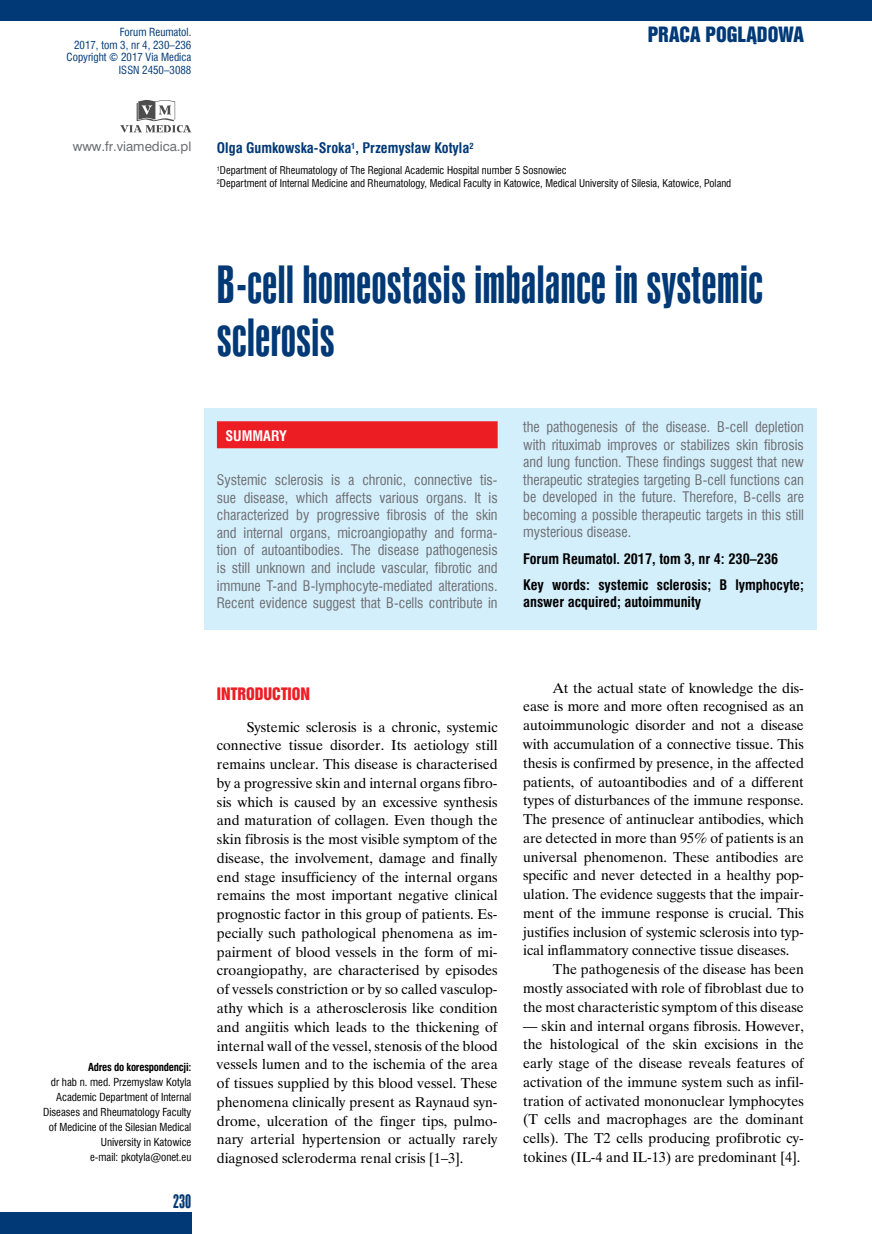
<style>
.page{position:relative;width:872px;height:1234px;background:#fff}
.page>*{position:absolute;margin:0;border:0;box-sizing:border-box;transform-origin:0 0}
.t1{font:48px/52.5px "Swis 924 EU";color:#003976}
.t2{font:19.35px "Swis 921 EU";color:#003976}
.t3{font:18px "Swis 924 EU";color:#003976}
.t4{font:15.75px "Swis 921 EU";color:#ed1d24}
.t5{font:14.25px/18.8px "Time Ibis EE";color:#000;text-align:justify}
.t6{font:14.25px/17.5px "Swis 721 Cn EU";color:#6d6e71;text-align:justify}
.t7{font:700 14.25px/26.1px "Swis 721 Cn EU";color:#000}
.t8{font:700 14.25px "Swis 721 Cn EU";color:#003976}
.t9{font:700 14.25px "Swis 721 Cn EU";color:#fff}
.t10{font:12.3px "Swis 721 PL";color:#6d6e71}
.t11{font:10.95px/12.6px "Swis 721 Cn EU";color:#003976;text-align:right}
.t12{font:10.8px/15px "Swis 721 Cn EU";color:#000;text-align:right}
.t13{font:700 10.8px "Swis 721 Cn EU";letter-spacing:-.02em;color:#000}
.t14{font:10.5px/12.6px "Swis 721 Cn EU";color:#000}
</style>
<div class="page">
<div style="left:0;top:1212px;width:191px;height:21px;background:#003976"></div>
<svg style="left:120px;top:100px;width:71px;height:33px"></svg>
<div style="left:0;top:0;width:872px;height:21px;background:#003976"></div>
<div style="left:204px;top:408px;width:612px;height:222px;background:#d4effc"></div>
<div style="left:217px;top:421px;width:280px;height:27px;background:#ed1d24"></div>
<p class="t11" style="left:67px;top:26px;width:126px">Forum Reumatol.<br>2017, tom 3, nr 4, 230–236<br>Copyright © 2017 Via Medica<br>ISSN 2450–3088</p>
<h2 class="t2" style="left:647px;top:22px;width:158px">PRACA POGLĄDOWA</h2>
<p class="t10" style="left:73px;top:138px;width:120px">www.fr.viamedica.pl</p>
<p class="t8" style="left:217px;top:140px;width:258px">Olga Gumkowska-Sroka<sup>1</sup>, Przemysław Kotyla<sup>2</sup></p>
<p class="t14" style="left:217px;top:164px;width:516px"><sup>1</sup>Department of Rheumatology of The Regional Academic Hospital number 5 Sosnowiec<br><sup>2</sup>Department of Internal Medicine and Rheumatology, Medical Faculty in Katowice, Medical University of Silesia, Katowice, Poland</p>
<h1 class="t1" style="left:217px;top:259px;width:548px">B-cell homeostasis imbalance in systemic sclerosis</h1>
<p class="t9" style="left:225px;top:427px;width:63px">SUMMARY</p>
<p class="t6" style="left:217px;top:471px;width:282px">Systemic sclerosis is a chronic, connective tis&shy;sue disease, which affects various organs. It is characterized by progressive fibrosis of the skin and internal organs, microangiopathy and forma&shy;tion of autoantibodies. The disease pathogenesis is still unknown and include vascular, fibrotic and immune T-and B-lymphocyte-mediated alterations.<br>Recent evidence suggest that B-cells contribute in</p>
<p class="t6" style="left:523px;top:418px;width:282px">the pathogenesis of the disease. B-cell depletion with rituximab improves or stabilizes skin fibrosis and lung function. These findings suggest that new therapeutic strategies targeting B-cell functions can be developed in the future. Therefore, B-cells are becoming a possible therapeutic targets in this still mysterious disease.</p>
<p class="t7" style="left:523px;top:545px;width:282px">Forum Reumatol. 2017, tom 3, nr 4: 230–236<br>Key words: systemic sclerosis; B lymphocyte;</p>
<p class="t7" style="left:523px;top:589px;width:180px">answer acquired; autoimmunity</p>
<p class="t13" style="left:88px;top:1060px;width:105px">Adres do korespondencji:</p>
<p class="t12" style="left:43px;top:1074px;width:150px">dr hab n. med. Przemysław Kotyla<br>Academic Department of Internal<br>Diseases and Rheumatology Faculty of Medicine of the Silesian Medical<br>University in Katowice<br>e-mail: pkotyla@onet.eu</p>
<p class="t3" style="left:173px;top:1190px;width:20px">230</p>
<p class="t4" style="left:217px;top:683px;width:95px">INTRODUCTION</p>
<p class="t5" style="left:217px;top:717px;width:282px;text-indent:30px">Systemic sclerosis is a chronic, systemic connective tissue disorder. Its aetiology still remains unclear. This disease is characterised by a progressive skin and internal organs fibro&shy;sis which is caused by an excessive synthesis and maturation of collagen. Even though the skin fibrosis is the most visible symptom of the disease, the involvement, damage and finally end stage insufficiency of the internal organs remains the most important negative clinical prognostic factor in this group of patients. Es&shy;pecially such pathological phenomena as im&shy;pairment of blood vessels in the form of mi&shy;croangiopathy, are characterised by episodes of vessels constriction or by so called vasculop&shy;athy which is a atherosclerosis like condition and angiitis which leads to the thickening of internal wall of the vessel, stenosis of the blood vessels lumen and to the ischemia of the area of tissues supplied by this blood vessel. These phenomena clinically present as Raynaud syn&shy;drome, ulceration of the finger tips, pulmo&shy;nary arterial hypertension or actually rarely diagnosed scleroderma renal crisis [1–3].</p>
<p class="t5" style="left:523px;top:678px;width:282px;text-indent:30px">At the actual state of knowledge the dis&shy;ease is more and more often recognised as an autoimmunologic disorder and not a disease with accumulation of a connective tissue. This thesis is confirmed by presence, in the affected patients, of autoantibodies and of a different types of disturbances of the immune response.<br>The presence of antinuclear antibodies, which are detected in more than 95% of patients is an universal phenomenon. These antibodies are specific and never detected in a healthy pop&shy;ulation. The evidence suggests that the impair&shy;ment of the immune response is crucial. This justifies inclusion of systemic sclerosis into typ&shy;ical inflammatory connective tissue diseases.</p>
<p class="t5" style="left:523px;top:959px;width:282px;text-indent:30px">The pathogenesis of the disease has been mostly associated with role of fibroblast due to the most characteristic symptom of this disease</p>
<p class="t5" style="left:523px;top:1015px;width:282px">— skin and internal organs fibrosis. However, the histological of the skin excisions in the early stage of the disease reveals features of activation of the immune system such as infil&shy;tration of activated mononuclear lymphocytes (T cells and macrophages are the dominant cells). The T2 cells producing profibrotic cy&shy;tokines (IL-4 and IL-13) are predominant [4].</p>
</div>
